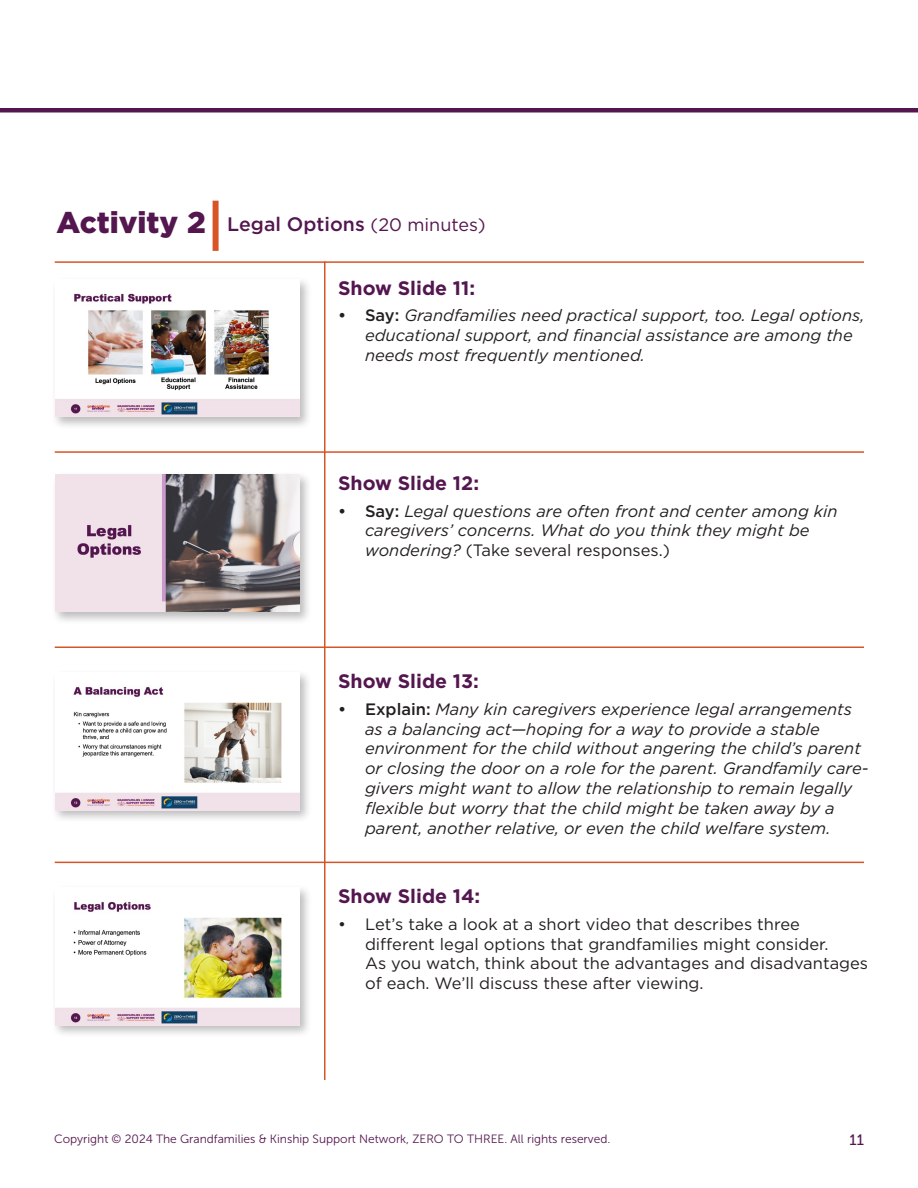
<style>
.page{position:relative;width:918px;height:1188px;background:#fff}
.page>*{position:absolute;margin:0;border:0;box-sizing:border-box;transform-origin:0 0}
.t1{font:700 19.5px "Gotham";color:#54164f}
.t2{font:500 19.5px "Gotham";color:#54164f}
.t3{font:italic 16.5px/19.8px "Gotham";color:#231f20}
.t4{font:16.5px/19.8px "Gotham";color:#231f20}
.t5{font:15px "Museo Slab 500";color:#54164f}
.t6{font:12px "Museo Sans 300";color:#54164f}
.s1{font-weight:900;font-size:30px}
.s2{font-weight:400;font-size:18px}
.s3{font-weight:500;font-style:normal}
.s4{font-style:normal}
</style>
<div class="page">
<hr style="left:0;top:108px;width:918px;height:4px;background:#54164f">
<hr style="left:324px;top:261px;width:2px;height:819px;background:#d75426">
<hr style="left:55px;top:261px;width:809px;height:2px;background:#d75426">
<hr style="left:55px;top:451px;width:809px;height:2px;background:#d75426">
<hr style="left:55px;top:646px;width:809px;height:2px;background:#d75426">
<hr style="left:55px;top:862px;width:809px;height:1px;background:#d75426">
<div style="left:213px;top:201px;width:6px;height:50px;background:#d75426"></div>
<div style="left:52px;top:276px;width:260px;height:154px;background:#231f20;opacity:.3"></div>
<div style="left:52px;top:471px;width:260px;height:154px;background:#231f20;opacity:.3"></div>
<div style="left:52px;top:669px;width:260px;height:155px;background:#231f20;opacity:.3"></div>
<div style="left:52px;top:884px;width:260px;height:155px;background:#231f20;opacity:.3"></div>
<img style="left:55px;top:279px;width:245px;height:138px">
<img style="left:55px;top:474px;width:245px;height:138px">
<img style="left:55px;top:673px;width:245px;height:137px">
<img style="left:55px;top:888px;width:245px;height:137px">
<h3 class="t2" style="left:57px;top:211px;width:430px"><span class="s1">Activity 2</span> Legal Options <span class="s2">(20 minutes)</span></h3>
<h4 class="t1" style="left:338px;top:275px;width:139px">Show Slide 11:</h4>
<p class="t3" style="left:365px;top:305px;width:501px;text-indent:-27px"><span class="s3">• Say:</span> Grandfamilies need practical support, too. Legal options, educational support, and financial assistance are among the needs most frequently mentioned.</p>
<h4 class="t1" style="left:338px;top:470px;width:143px">Show Slide 12:</h4>
<p class="t3" style="left:365px;top:500px;width:474px;text-indent:-27px"><span class="s3">• Say:</span> Legal questions are often front and center among kin caregivers’ concerns. What do you think they might be wondering? <span class="s4">(Take several responses.)</span></p>
<h4 class="t1" style="left:338px;top:668px;width:143px">Show Slide 13:</h4>
<p class="t3" style="left:365px;top:699px;width:505px;text-indent:-27px"><span class="s3">• Explain:</span> Many kin caregivers experience legal arrangements as a balancing act—hoping for a way to provide a stable environment for the child without angering the child’s parent or closing the door on a role for the parent. Grandfamily care&shy;givers might want to allow the relationship to remain legally flexible but worry that the child might be taken away by a parent, another relative, or even the child welfare system.</p>
<h4 class="t1" style="left:338px;top:883px;width:144px">Show Slide 14:</h4>
<p class="t4" style="left:365px;top:914px;width:505px;text-indent:-27px">• Let’s take a look at a short video that describes three different legal options that grandfamilies might consider.<br>As you watch, think about the advantages and disadvantages of each. We’ll discuss these after viewing.</p>
<p class="t6" style="left:54px;top:1132px;width:558px">Copyright © 2024 The Grandfamilies &amp; Kinship Support Network, ZERO TO THREE. All rights reserved.</p>
<p class="t5" style="left:850px;top:1132px;width:16px">11</p>
</div>
